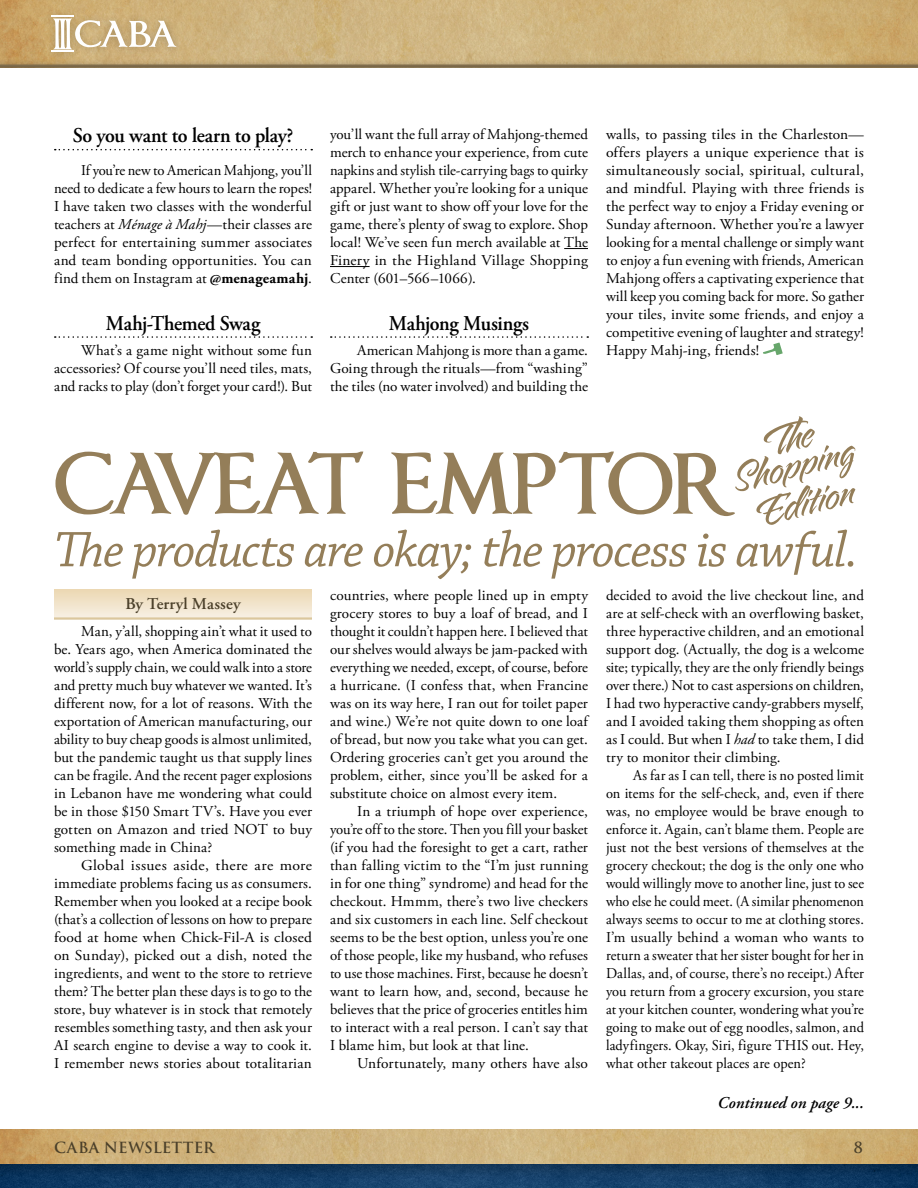
<style>
.page{position:relative;width:918px;height:1188px;background:#fff}
.page>*{position:absolute;margin:0;border:0;box-sizing:border-box;transform-origin:0 0}
.t1{font:700 73.5px "Imperator";letter-spacing:-.085em;color:#947e59}
.t2{font:italic 52.5px "Chaparral Pro";letter-spacing:-.03em;color:#947e59}
.t3{font:49.5px/39px "LHF Alpine Script 2";color:#947e59}
.t4{font:600 21px "Adobe Garamond Pro";letter-spacing:-.015em;color:#000;scale:.95 1}
.t5{font:italic 600 16.5px "Adobe Garamond Pro";letter-spacing:.005em;color:#000}
.t6{font:600 16.5px "Adobe Garamond Pro";letter-spacing:.01em;color:#4b402a}
.t7{font:15px/18px "Adobe Garamond Pro";letter-spacing:.005em;color:#000;text-align:justify}
.t8{font:15px/18px "Adobe Garamond Pro";letter-spacing:.005em;color:#000;text-align:justify;scale:.96 1}
.t9{font:15px/18px "Adobe Garamond Pro";letter-spacing:.005em;color:#000;text-align:justify;scale:1.05 1}
.t10{font:700 15px "Trajan Pro";letter-spacing:.01em;color:#4b402a}
.s1{font-style:italic}
.s2{font-weight:700}
</style>
<div class="page">
<div style="left:0;top:0;width:918px;height:82px;background:#000;opacity:.5"></div>
<img style="left:0;top:1179px;width:918px;height:9px">
<div style="left:0;top:1128px;width:918px;height:51px;background:#000;opacity:.2"></div>
<img style="left:0;top:1130px;width:918px;height:34px">
<div style="left:44px;top:7px;width:139px;height:53px;background:#000;opacity:.2"></div>
<svg style="left:52px;top:16px;width:124px;height:36px"></svg>
<svg style="left:55px;top:149px;width:257px;height:1px"></svg>
<svg style="left:55px;top:336px;width:257px;height:2px"></svg>
<svg style="left:564px;top:248px;width:24px;height:1px"></svg>
<hr style="left:330px;top:266px;width:40px;height:1px;background:#000">
<svg style="left:331px;top:336px;width:257px;height:2px"></svg>
<svg style="left:763px;top:342px;width:20px;height:13px"></svg>
<div style="left:54px;top:590px;width:258px;height:28px;background:linear-gradient(to bottom,#ecd8b3,#f7efe2)"></div>
<hr style="left:54px;top:617px;width:258px;height:3px;background:#dbc79d">
<h3 class="t4" style="left:73px;top:123px;width:234px">So you want to learn to play?</h3>
<p class="t7" style="left:54px;top:162px;width:260px;text-indent:27px">If you’re new to American Mahjong, you’ll need to dedicate a few hours to learn the ropes!<br>I have taken two classes with the wonderful teachers at <span class="s1">Ménage à Mahj</span>—their classes are perfect for entertaining summer associates and team bonding opportunities. You can find them on Instagram at <span class="s2">@menageamahj</span>.</p>
<h3 class="t4" style="left:106px;top:311px;width:164px">Mahj-Themed Swag</h3>
<p class="t7" style="left:54px;top:342px;width:260px;text-indent:27px">What’s a game night without some fun accessories? Of course you’ll need tiles, mats, and racks to play (don’t forget your card!). But</p>
<p class="t7" style="left:330px;top:126px;width:260px">you’ll want the full array of Mahjong-themed merch to enhance your experience, from cute napkins and stylish tile-carrying bags to quirky apparel. Whether you’re looking for a unique gift or just want to show off your love for the game, there’s plenty of swag to explore. Shop local! We’ve seen fun merch available at The Finery in the Highland Village Shopping Center (601–566–1066).</p>
<h3 class="t4" style="left:389px;top:311px;width:149px">Mahjong Musings</h3>
<p class="t7" style="left:330px;top:342px;width:260px;text-indent:27px">American Mahjong is more than a game.<br>Going through the rituals—from “washing” the tiles (no water involved) and building the</p>
<p class="t7" style="left:606px;top:126px;width:260px">walls, to passing tiles in the Charleston— offers players a unique experience that is simultaneously social, spiritual, cultural, and mindful. Playing with three friends is the perfect way to enjoy a Friday evening or Sunday afternoon. Whether you’re a lawyer looking for a mental challenge or simply want to enjoy a fun evening with friends, American Mahjong offers a captivating experience that will keep you coming back for more. So gather your tiles, invite some friends, and enjoy a competitive evening of laughter and strategy!<br>Happy Mahj-ing, friends!</p>
<h3 class="t3" style="left:730px;top:465px;width:126px;rotate:-14deg">Shopping<br>Edition</h3>
<h1 class="t1" style="left:54px;top:451px;width:684px">CAVEAT EMPTOR</h1>
<h2 class="t2" style="left:54px;top:521px;width:806px">The products are okay; the process is awful.</h2>
<p class="t6" style="left:126px;top:595px;width:116px">By Terryl Massey</p>
<p class="t7" style="left:54px;top:622px;width:260px;text-indent:27px">Man, y’all, shopping ain’t what it used to be. Years ago, when America dominated the world’s supply chain, we could walk into a store and pretty much buy whatever we wanted. It’s different now, for a lot of reasons. With the exportation of American manufacturing, our ability to buy cheap goods is almost unlimited, but the pandemic taught us that supply lines can be fragile. And the recent pager explosions in Lebanon have me wondering what could be in those $150 Smart TV’s. Have you ever gotten on Amazon and tried NOT to buy something made in China?</p>
<p class="t9" style="left:54px;top:856px;width:247px;text-indent:27px">Global issues aside, there are more immediate problems facing us as consumers.<br>Remember when you looked at a recipe book (that’s a collection of lessons on how to prepare food at home when Chick-Fil-A is closed on Sunday), picked out a dish, noted the ingredients, and went to the store to retrieve them? The better plan these days is to go to the store, buy whatever is in stock that remotely resembles something tasty, and then ask your AI search engine to devise a way to cook it.<br>I remember news stories about totalitarian</p>
<p class="t7" style="left:330px;top:586px;width:260px">countries, where people lined up in empty grocery stores to buy a loaf of bread, and I thought it couldn’t happen here. I believed that our shelves would always be jam-packed with everything we needed, except, of course, before a hurricane. (I confess that, when Francine was on its way here, I ran out for toilet paper and wine.) We’re not quite down to one loaf of bread, but now you take what you can get.<br>Ordering groceries can’t get you around the problem, either, since you’ll be asked for a substitute choice on almost every item.</p>
<p class="t7" style="left:330px;top:802px;width:260px;text-indent:27px">In a triumph of hope over experience, you’re off to the store. Then you fill your basket (if you had the foresight to get a cart, rather than falling victim to the “I’m just running in for one thing” syndrome) and head for the checkout. Hmmm, there’s two live checkers and six customers in each line. Self checkout seems to be the best option, unless you’re one of those people, like my husband, who refuses to use those machines. First, because he doesn’t want to learn how, and, second, because he believes that the price of groceries entitles him to interact with a real person. I can’t say that I blame him, but look at that line.</p>
<p class="t7" style="left:357px;top:1054px;width:233px">Unfortunately, many others have also</p>
<p class="t7" style="left:606px;top:586px;width:260px">decided to avoid the live checkout line, and are at self-check with an overflowing basket, three hyperactive children, and an emotional support dog. (Actually, the dog is a welcome site; typically, they are the only friendly beings over there.) Not to cast aspersions on children, I had two hyperactive candy-grabbers myself, and I avoided taking them shopping as often as I could. But when I <span class="s1">had</span> to take them, I did try to monitor their climbing.</p>
<p class="t8" style="left:606px;top:766px;width:270px;text-indent:27px">As far as I can tell, there is no posted limit on items for the self-check, and, even if there was, no employee would be brave enough to enforce it. Again, can’t blame them. People are just not the best versions of themselves at the grocery checkout; the dog is the only one who would willingly move to another line, just to see who else he could meet. (A similar phenomenon always seems to occur to me at clothing stores.<br>I’m usually behind a woman who wants to return a sweater that her sister bought for her in Dallas, and, of course, there’s no receipt.) After you return from a grocery excursion, you stare at your kitchen counter, wondering what you’re going to make out of egg noodles, salmon, and ladyfingers. Okay, Siri, figure THIS out. Hey, what other takeout places are open?</p>
<p class="t5" style="left:718px;top:1093px;width:148px">Continued on page 9...</p>
<p class="t10" style="left:54px;top:1138px;width:162px">CABA NEWSLETTER</p>
<p class="t10" style="left:854px;top:1138px;width:10px">8</p>
</div>
